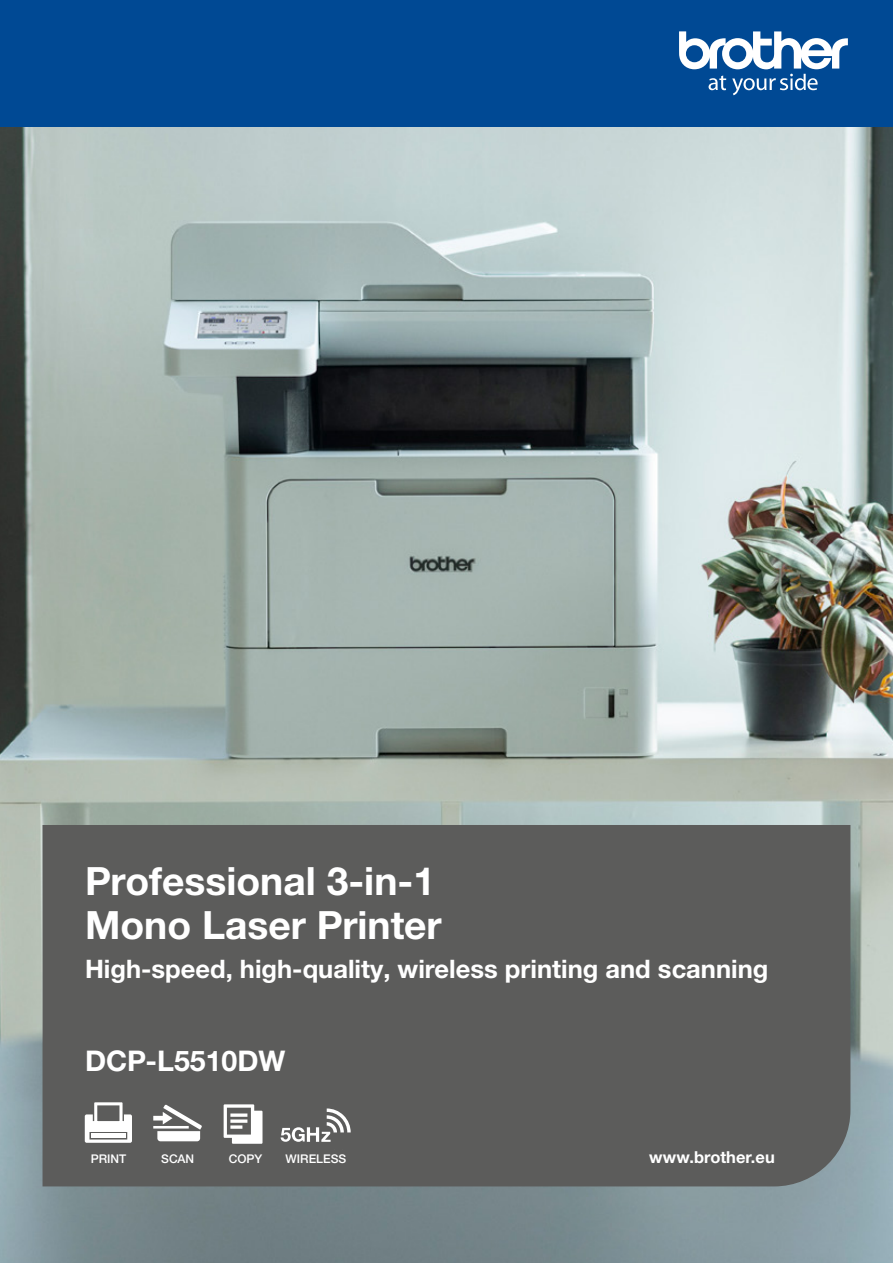
<style>
.page{position:relative;width:893px;height:1263px;background:#fff}
.page>*{position:absolute;margin:0;border:0;box-sizing:border-box;transform-origin:0 0}
.t1{font:700 39px/43.5px "Helvetica Neue LTW1 G";color:#fff}
.t2{font:700 28.5px "Helvetica Neue LTW1 G";color:#fff}
.t3{font:700 25.5px "Helvetica Neue LTW1 G";color:#fff}
.t4{font:700 16.5px "Helvetica Neue LTW1 G";color:#fff}
.t5{font:500 12px "Helvetica Neue LTW1 G";color:#fff}
</style>
<div class="page">
<div style="left:0;top:0;width:893px;height:128px;background:#004994"></div>
<svg style="left:679px;top:31px;width:169px;height:64px"></svg>
<img style="left:0;top:128px;width:893px;height:1135px">
<div style="left:43px;top:825px;width:807px;height:361px;background:#5c5c5b"></div>
<svg style="left:85px;top:1102px;width:47px;height:41px"></svg>
<div style="left:91px;top:1133px;width:35px;height:5px;background:#fff"></div>
<svg style="left:153px;top:1104px;width:49px;height:37px"></svg>
<svg style="left:224px;top:1104px;width:38px;height:40px"></svg>
<svg style="left:281px;top:1108px;width:70px;height:34px"></svg>
<h1 class="t1" style="left:85px;top:859px;width:358px">Professional 3-in-1<br>Mono Laser Printer</h1>
<p class="t3" style="left:85px;top:953px;width:685px">High-speed, high-quality, wireless printing and scanning</p>
<p class="t2" style="left:85px;top:1043px;width:202px">DCP-L5510DW</p>
<p class="t5" style="left:91px;top:1151px;width:37px">PRINT</p>
<p class="t5" style="left:161px;top:1151px;width:34px">SCAN</p>
<p class="t5" style="left:229px;top:1151px;width:35px">COPY</p>
<p class="t5" style="left:286px;top:1151px;width:62px">WIRELESS</p>
<p class="t4" style="left:649px;top:1147px;width:127px">www.brother.eu</p>
</div>
